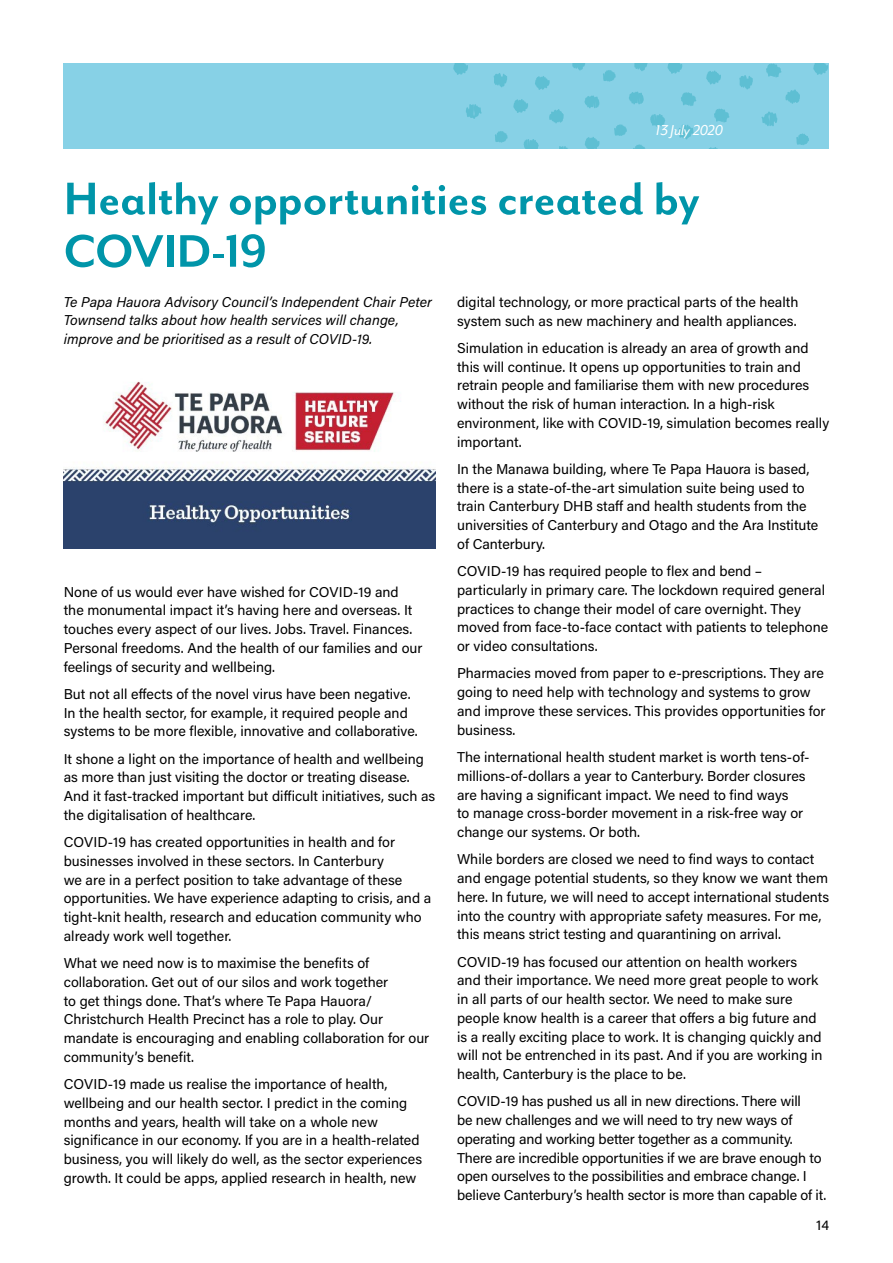
<style>
.page{position:relative;width:893px;height:1263px;background:#fff}
.page>*{position:absolute;margin:0;border:0;box-sizing:border-box;transform-origin:0 0}
.t1{font:700 52.5px/52.5px "Mr Eaves San OT";letter-spacing:-.01em;color:#0095a9}
.t2{font:italic 16.5px "Mr Eaves San OT";letter-spacing:-.05em;color:#fff}
.t3{font:14.25px/18.8px "Acumin Pro";color:#000}
.t4{font:italic 14.25px/18.8px "Acumin Pro";color:#000}
</style>
<div class="page">
<div style="left:64px;top:64px;width:765px;height:85px;background:#87d1e6"></div>
<svg style="left:453px;top:64px;width:15px;height:11px"></svg>
<svg style="left:466px;top:104px;width:16px;height:15px"></svg>
<svg style="left:572px;top:64px;width:13px;height:7px"></svg>
<svg style="left:494px;top:73px;width:13px;height:14px"></svg>
<svg style="left:603px;top:70px;width:13px;height:12px"></svg>
<svg style="left:706px;top:70px;width:15px;height:14px"></svg>
<svg style="left:667px;top:64px;width:15px;height:10px"></svg>
<svg style="left:709px;top:147px;width:9px;height:2px"></svg>
<svg style="left:785px;top:89px;width:15px;height:15px"></svg>
<svg style="left:650px;top:114px;width:15px;height:13px"></svg>
<svg style="left:629px;top:92px;width:15px;height:12px"></svg>
<svg style="left:678px;top:125px;width:16px;height:14px"></svg>
<svg style="left:761px;top:111px;width:16px;height:15px"></svg>
<svg style="left:739px;top:75px;width:14px;height:14px"></svg>
<svg style="left:634px;top:64px;width:13px;height:7px"></svg>
<svg style="left:766px;top:64px;width:15px;height:13px"></svg>
<svg style="left:714px;top:109px;width:15px;height:14px"></svg>
<svg style="left:681px;top:92px;width:15px;height:14px"></svg>
<svg style="left:796px;top:133px;width:13px;height:12px"></svg>
<svg style="left:585px;top:137px;width:14px;height:12px"></svg>
<svg style="left:513px;top:99px;width:15px;height:14px"></svg>
<svg style="left:535px;top:76px;width:15px;height:14px"></svg>
<svg style="left:549px;top:109px;width:15px;height:14px"></svg>
<svg style="left:524px;top:139px;width:15px;height:10px"></svg>
<svg style="left:584px;top:95px;width:15px;height:13px"></svg>
<svg style="left:559px;top:146px;width:9px;height:3px"></svg>
<svg style="left:614px;top:124px;width:13px;height:12px"></svg>
<svg style="left:495px;top:131px;width:13px;height:12px"></svg>
<svg style="left:633px;top:144px;width:12px;height:5px"></svg>
<svg style="left:813px;top:64px;width:15px;height:11px"></svg>
<img style="left:64px;top:381px;width:372px;height:168px">
<p class="t2" style="left:654px;top:121px;width:71px">13 July 2020</p>
<h1 class="t1" style="left:64px;top:173px;width:637px">Healthy opportunities created by<br>COVID-19</h1>
<p class="t4" style="left:64px;top:292px;width:370px">Te Papa Hauora Advisory Council’s Independent Chair Peter<br>Townsend talks about how health services will change, improve and be prioritised as a result of COVID-19.</p>
<p class="t3" style="left:457px;top:292px;width:343px">digital technology, or more practical parts of the health system such as new machinery and health appliances.</p>
<p class="t3" style="left:457px;top:338px;width:374px">Simulation in education is already an area of growth and this will continue. It opens up opportunities to train and retrain people and familiarise them with new procedures without the risk of human interaction. In a high-risk environment, like with COVID-19, simulation becomes really important.</p>
<p class="t3" style="left:457px;top:459px;width:363px">In the Manawa building, where Te Papa Hauora is based, there is a state-of-the-art simulation suite being used to train Canterbury DHB staff and health students from the universities of Canterbury and Otago and the Ara Institute of Canterbury.</p>
<p class="t3" style="left:457px;top:561px;width:373px">COVID-19 has required people to flex and bend – particularly in primary care. The lockdown required general practices to change their model of care overnight. They moved from face-to-face contact with patients to telephone or video consultations.</p>
<p class="t3" style="left:457px;top:663px;width:370px">Pharmacies moved from paper to e-prescriptions. They are going to need help with technology and systems to grow and improve these services. This provides opportunities for business.</p>
<p class="t3" style="left:457px;top:747px;width:354px">The international health student market is worth tens-of&shy;millions-of-dollars a year to Canterbury. Border closures are having a significant impact. We need to find ways<br>to manage cross-border movement in a risk-free way or change our systems. Or both.</p>
<p class="t3" style="left:457px;top:849px;width:374px">While borders are closed we need to find ways to contact and engage potential students, so they know we want them here. In future, we will need to accept international students into the country with appropriate safety measures. For me, this means strict testing and quarantining on arrival.</p>
<p class="t3" style="left:457px;top:952px;width:367px">COVID-19 has focused our attention on health workers and their importance. We need more great people to work in all parts of our health sector. We need to make sure people know health is a career that offers a big future and is a really exciting place to work. It is changing quickly and will not be entrenched in its past. And if you are working in health, Canterbury is the place to be.</p>
<p class="t3" style="left:457px;top:1091px;width:371px">COVID-19 has pushed us all in new directions. There will<br>be new challenges and we will need to try new ways of operating and working better together as a community.<br>There are incredible opportunities if we are brave enough to open ourselves to the possibilities and embrace change. I believe Canterbury’s health sector is more than capable of it.</p>
<p class="t3" style="left:64px;top:582px;width:360px">None of us would ever have wished for COVID-19 and<br>the monumental impact it’s having here and overseas. It touches every aspect of our lives. Jobs. Travel. Finances.<br>Personal freedoms. And the health of our families and our feelings of security and wellbeing.</p>
<p class="t3" style="left:64px;top:684px;width:356px">But not all effects of the novel virus have been negative.<br>In the health sector, for example, it required people and systems to be more flexible, innovative and collaborative.</p>
<p class="t3" style="left:64px;top:749px;width:373px">It shone a light on the importance of health and wellbeing as more than just visiting the doctor or treating disease.<br>And it fast-tracked important but difficult initiatives, such as the digitalisation of healthcare.</p>
<p class="t3" style="left:64px;top:832px;width:369px">COVID-19 has created opportunities in health and for businesses involved in these sectors. In Canterbury<br>we are in a perfect position to take advantage of these opportunities. We have experience adapting to crisis, and a tight-knit health, research and education community who already work well together.</p>
<p class="t3" style="left:64px;top:953px;width:367px">What we need now is to maximise the benefits of collaboration. Get out of our silos and work together<br>to get things done. That’s where Te Papa Hauora/ Christchurch Health Precinct has a role to play. Our mandate is encouraging and enabling collaboration for our community’s benefit.</p>
<p class="t3" style="left:64px;top:1074px;width:360px">COVID-19 made us realise the importance of health, wellbeing and our health sector. I predict in the coming months and years, health will take on a whole new significance in our economy. If you are in a health-related business, you will likely do well, as the sector experiences growth. It could be apps, applied research in health, new</p>
<p class="t3" style="left:816px;top:1215px;width:14px">14</p>
</div>
